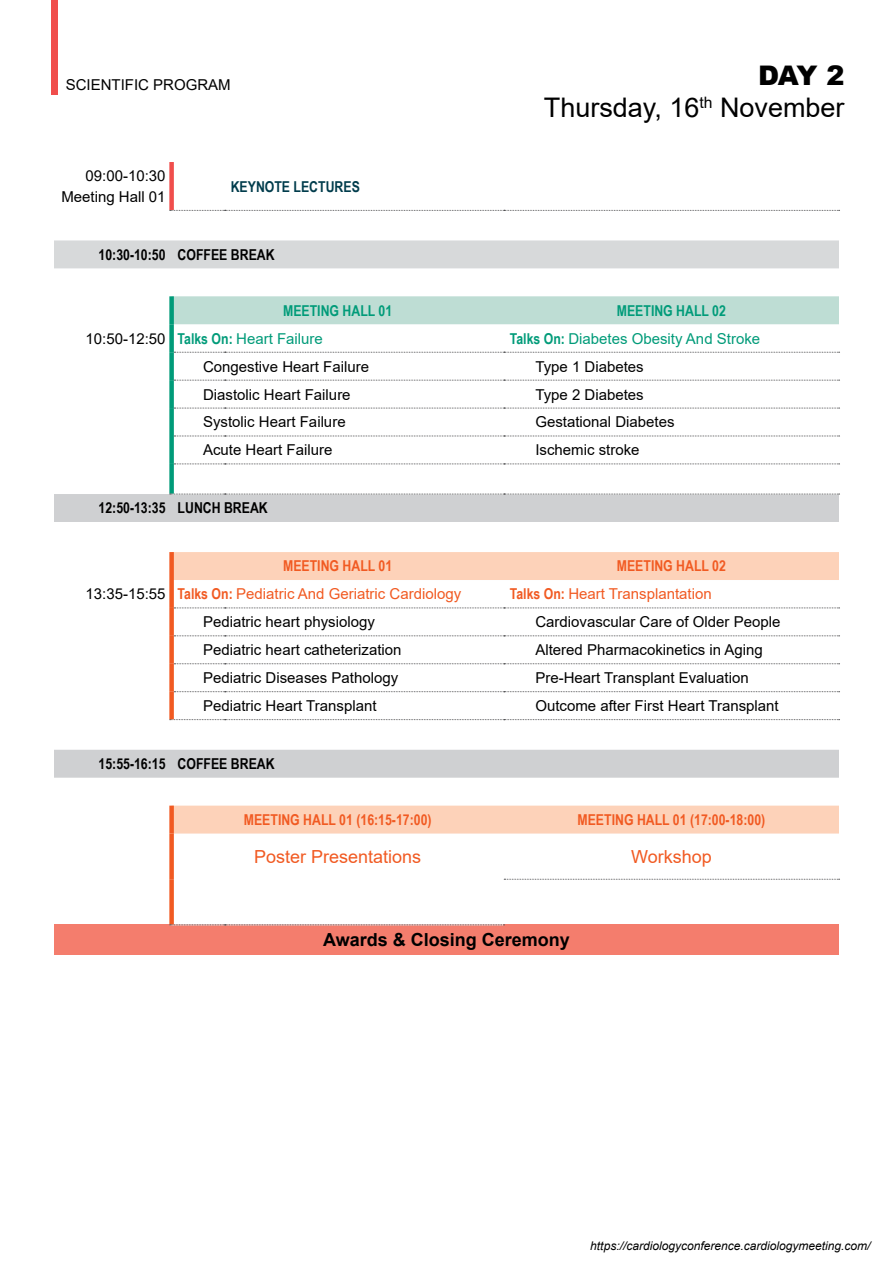
<style>
.page{position:relative;width:893px;height:1263px;background:#fff}
.page>*{position:absolute;margin:0;border:0;box-sizing:border-box;transform-origin:0 0}
.t1{font:27px/32.4px "Arial";color:#000;text-align:right}
.t2{font:18px "Arial";color:#f15a22}
.t3{font:700 18px "Arial";color:#000}
.t4{font:15px/20.4px "Arial";color:#000;text-align:right}
.t5{font:700 15px "Arial Narrow";color:#f15a22}
.t6{font:15px "Arial";color:#f15a22}
.t7{font:700 15px "Arial Narrow";color:#000}
.t8{font:15px "Arial";color:#009b79}
.t9{font:700 15px "Arial Narrow";color:#009b79}
.t10{font:700 15px "Arial Narrow";color:#013c4c}
.t11{font:italic 12px "Arial";color:#000}
.s1{font-weight:900}
.s2{color:#000}
.s3{font-family:"Arial Narrow";font-weight:700}
</style>
<div class="page">
<div style="left:54px;top:240px;width:785px;height:28px;background:#d7d9da"></div>
<div style="left:174px;top:296px;width:665px;height:28px;background:#beddd4"></div>
<svg style="left:54px;top:494px;width:785px;height:284px"></svg>
<svg style="left:172px;top:552px;width:667px;height:281px"></svg>
<div style="left:54px;top:925px;width:785px;height:30px;background:#f47d6d"></div>
<div style="left:169px;top:580px;width:5px;height:28px;background:#f15a22"></div>
<div style="left:169px;top:324px;width:5px;height:28px;background:#009b79"></div>
<svg style="left:170px;top:210px;width:670px;height:1px"></svg>
<svg style="left:174px;top:352px;width:666px;height:1px"></svg>
<div style="left:169px;top:352px;width:5px;height:28px;background:#009b79"></div>
<div style="left:169px;top:380px;width:5px;height:28px;background:#009b79"></div>
<svg style="left:174px;top:380px;width:666px;height:1px"></svg>
<div style="left:169px;top:408px;width:5px;height:28px;background:#009b79"></div>
<div style="left:169px;top:464px;width:5px;height:30px;background:#009b79"></div>
<svg style="left:174px;top:408px;width:666px;height:1px"></svg>
<div style="left:169px;top:436px;width:5px;height:28px;background:#009b79"></div>
<svg style="left:174px;top:436px;width:666px;height:1px"></svg>
<svg style="left:174px;top:463px;width:666px;height:1px"></svg>
<svg style="left:170px;top:494px;width:670px;height:1px"></svg>
<svg style="left:174px;top:607px;width:666px;height:1px"></svg>
<svg style="left:174px;top:635px;width:666px;height:1px"></svg>
<svg style="left:174px;top:663px;width:666px;height:1px"></svg>
<svg style="left:174px;top:691px;width:666px;height:1px"></svg>
<svg style="left:170px;top:719px;width:670px;height:1px"></svg>
<svg style="left:504px;top:879px;width:336px;height:1px"></svg>
<div style="left:169px;top:552px;width:5px;height:28px;background:#f15a22"></div>
<div style="left:169px;top:608px;width:5px;height:28px;background:#f15a22"></div>
<div style="left:169px;top:636px;width:5px;height:28px;background:#f15a22"></div>
<div style="left:169px;top:664px;width:5px;height:28px;background:#f15a22"></div>
<div style="left:169px;top:692px;width:5px;height:27px;background:#f15a22"></div>
<div style="left:169px;top:296px;width:5px;height:28px;background:#009b79"></div>
<div style="left:169px;top:806px;width:5px;height:27px;background:#f15a22"></div>
<div style="left:169px;top:833px;width:5px;height:46px;background:#f15a22"></div>
<div style="left:169px;top:879px;width:5px;height:45px;background:#f15a22"></div>
<svg style="left:170px;top:924px;width:334px;height:1px"></svg>
<div style="left:169px;top:162px;width:5px;height:48px;background:#f04e4c"></div>
<div style="left:51px;top:0;width:7px;height:94px;background:#f04e4c"></div>
<p class="t4" style="left:66px;top:75px;width:167px">SCIENTIFIC PROGRAM</p>
<p class="t4" style="left:61px;top:166px;width:106px">09:00-10:30<br>Meeting Hall 01</p>
<p class="t10" style="left:231px;top:175px;width:131px">KEYNOTE LECTURES</p>
<p class="t7" style="left:99px;top:243px;width:178px">10:30-10:50 COFFEE BREAK</p>
<h1 class="t1" style="left:544px;top:59px;width:302px"><span class="s1">DAY 2<br></span>Thursday, 16<sup>th</sup> November</h1>
<p class="t9" style="left:283px;top:299px;width:111px">MEETING HALL 01</p>
<p class="t9" style="left:617px;top:299px;width:111px">MEETING HALL 02</p>
<p class="t8" style="left:86px;top:328px;width:239px"><span class="s2">10:50-12:50</span> <span class="s3">Talks On:</span> Heart Failure</p>
<p class="t8" style="left:510px;top:328px;width:252px"><span class="s3">Talks On:</span> Diabetes Obesity And Stroke</p>
<p class="t4" style="left:203px;top:356px;width:167px">Congestive Heart Failure</p>
<p class="t4" style="left:535px;top:356px;width:110px">Type 1 Diabetes</p>
<p class="t4" style="left:203px;top:384px;width:149px">Diastolic Heart Failure</p>
<p class="t4" style="left:535px;top:384px;width:110px">Type 2 Diabetes</p>
<p class="t4" style="left:203px;top:412px;width:144px">Systolic Heart Failure</p>
<p class="t4" style="left:535px;top:412px;width:141px">Gestational Diabetes</p>
<p class="t4" style="left:203px;top:440px;width:131px">Acute Heart Failure</p>
<p class="t4" style="left:535px;top:440px;width:106px">Ischemic stroke</p>
<p class="t7" style="left:99px;top:497px;width:171px">12:50-13:35 LUNCH BREAK</p>
<p class="t5" style="left:283px;top:555px;width:111px">MEETING HALL 01</p>
<p class="t5" style="left:617px;top:555px;width:111px">MEETING HALL 02</p>
<p class="t6" style="left:86px;top:584px;width:377px"><span class="s2">13:35-15:55</span> <span class="s3">Talks On:</span> Pediatric And Geriatric Cardiology</p>
<p class="t6" style="left:510px;top:584px;width:203px"><span class="s3">Talks On:</span> Heart Transplantation</p>
<p class="t4" style="left:203px;top:612px;width:173px">Pediatric heart physiology</p>
<p class="t4" style="left:535px;top:612px;width:247px">Cardiovascular Care of Older People</p>
<p class="t4" style="left:203px;top:640px;width:200px">Pediatric heart catheterization</p>
<p class="t4" style="left:535px;top:640px;width:229px">Altered Pharmacokinetics in Aging</p>
<p class="t4" style="left:203px;top:668px;width:197px">Pediatric Diseases Pathology</p>
<p class="t4" style="left:535px;top:668px;width:215px">Pre-Heart Transplant Evaluation</p>
<p class="t4" style="left:203px;top:696px;width:175px">Pediatric Heart Transplant</p>
<p class="t4" style="left:535px;top:696px;width:245px">Outcome after First Heart Transplant</p>
<p class="t7" style="left:99px;top:752px;width:178px">15:55-16:15 COFFEE BREAK</p>
<p class="t5" style="left:244px;top:808px;width:189px">MEETING HALL 01 (16:15-17:00)</p>
<p class="t5" style="left:577px;top:808px;width:189px">MEETING HALL 01 (17:00-18:00)</p>
<p class="t2" style="left:254px;top:844px;width:169px">Poster Presentations</p>
<p class="t2" style="left:631px;top:844px;width:82px">Workshop</p>
<p class="t3" style="left:323px;top:927px;width:248px">Awards &amp; Closing Ceremony</p>
<p class="t11" style="left:590px;top:1238px;width:282px">https://cardiologyconference.cardiologymeeting.com/</p>
</div>
